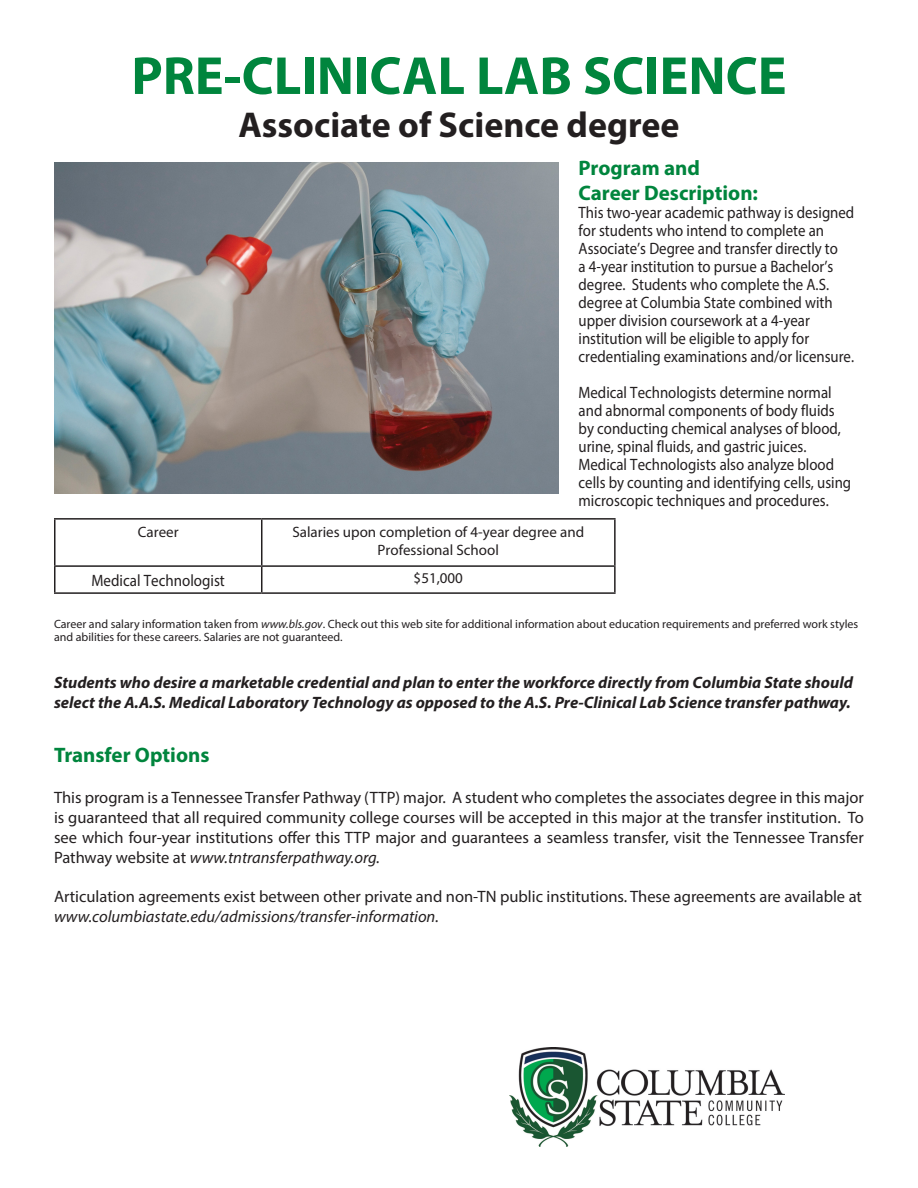
<style>
.page{position:relative;width:918px;height:1188px;background:#fff}
.page>*{position:absolute;margin:0;border:0;box-sizing:border-box;transform-origin:0 0}
.t1{font:700 54px "Myriad Pro";color:#00853d}
.t2{font:700 36px "Myriad Pro";color:#231f20}
.t3{font:700 21px/25.2px "Myriad Pro";color:#00853d}
.t4{font:16.5px/18px "Myriad Pro";color:#231f20;scale:.9 1}
.t5{font:16.5px/19.8px "Myriad Pro";color:#231f20;text-align:justify}
.t6{font:italic 700 16.5px/19.8px "Myriad Pro";color:#231f20}
.t7{font:italic 16.5px "Myriad Pro";color:#231f20}
.t8{font:16.5px "Myriad Pro";color:#231f20;scale:.91 1}
.t9{font:15px/18px "Myriad Pro";color:#231f20;text-align:center}
.t10{font:12px/13.5px "Myriad Pro";color:#231f20}
.s1{font-style:italic}
</style>
<div class="page">
<img style="left:509px;top:1048px;width:275px;height:99px">
<img style="left:54px;top:162px;width:504px;height:332px">
<hr style="left:54px;top:518px;width:208px;height:2px;background:#231f20">
<hr style="left:54px;top:520px;width:2px;height:45px;background:#231f20">
<hr style="left:262px;top:518px;width:354px;height:2px;background:#231f20">
<hr style="left:261px;top:520px;width:1px;height:45px;background:#231f20">
<hr style="left:614px;top:520px;width:2px;height:45px;background:#231f20">
<hr style="left:54px;top:565px;width:208px;height:2px;background:#231f20">
<hr style="left:54px;top:567px;width:2px;height:25px;background:#231f20">
<hr style="left:262px;top:565px;width:354px;height:2px;background:#231f20">
<svg style="left:261px;top:567px;width:1px;height:25px"></svg>
<hr style="left:614px;top:567px;width:2px;height:25px;background:#231f20">
<hr style="left:54px;top:592px;width:208px;height:2px;background:#231f20">
<hr style="left:262px;top:592px;width:354px;height:2px;background:#231f20">
<h1 class="t1" style="left:131px;top:41px;width:657px">PRE-CLINICAL LAB SCIENCE</h1>
<h2 class="t2" style="left:238px;top:102px;width:443px">Associate of Science degree</h2>
<p class="t3" style="left:579px;top:155px;width:181px">Program and<br>Career Description:</p>
<p class="t4" style="left:579px;top:204px;width:308px">This two-year academic pathway is designed for students who intend to complete an Associate’s Degree and transfer directly to<br>a 4-year institution to pursue a Bachelor’s degree. Students who complete the A.S. degree at Columbia State combined with upper division coursework at a 4-year institution will be eligible to apply for credentialing examinations and/or licensure.</p>
<p class="t4" style="left:579px;top:384px;width:304px">Medical Technologists determine normal and abnormal components of body fluids by conducting chemical analyses of blood, urine, spinal fluids, and gastric juices.<br>Medical Technologists also analyze blood cells by counting and identifying cells, using microscopic techniques and procedures.</p>
<p class="t9" style="left:138px;top:523px;width:42px">Career</p>
<p class="t9" style="left:292px;top:523px;width:293px">Salaries upon completion of 4-year degree and<br>Professional School</p>
<p class="t8" style="left:92px;top:570px;width:148px">Medical Technologist</p>
<p class="t9" style="left:414px;top:568px;width:51px">$51,000</p>
<p class="t10" style="left:54px;top:617px;width:806px">Career and salary information taken from <span class="s1">www.bls.gov</span>. Check out this web site for additional information about education requirements and preferred work styles and abilities for these careers. Salaries are not guaranteed.</p>
<p class="t6" style="left:54px;top:672px;width:800px">Students who desire a marketable credential and plan to enter the workforce directly from Columbia State should select the A.A.S. Medical Laboratory Technology as opposed to the A.S. Pre-Clinical Lab Science transfer pathway.</p>
<p class="t3" style="left:54px;top:742px;width:157px">Transfer Options</p>
<p class="t5" style="left:54px;top:788px;width:812px">This program is a Tennessee Transfer Pathway (TTP) major. A student who completes the associates degree in this major is guaranteed that all required community college courses will be accepted in this major at the transfer institution. To see which four-year institutions offer this TTP major and guarantees a seamless transfer, visit the Tennessee Transfer Pathway website at <span class="s1">www.tntransferpathway.org.</span></p>
<p class="t5" style="left:54px;top:887px;width:810px">Articulation agreements exist between other private and non-TN public institutions. These agreements are available at</p>
<p class="t7" style="left:54px;top:907px;width:386px">www.columbiastate.edu/admissions/transfer-information.</p>
</div>
